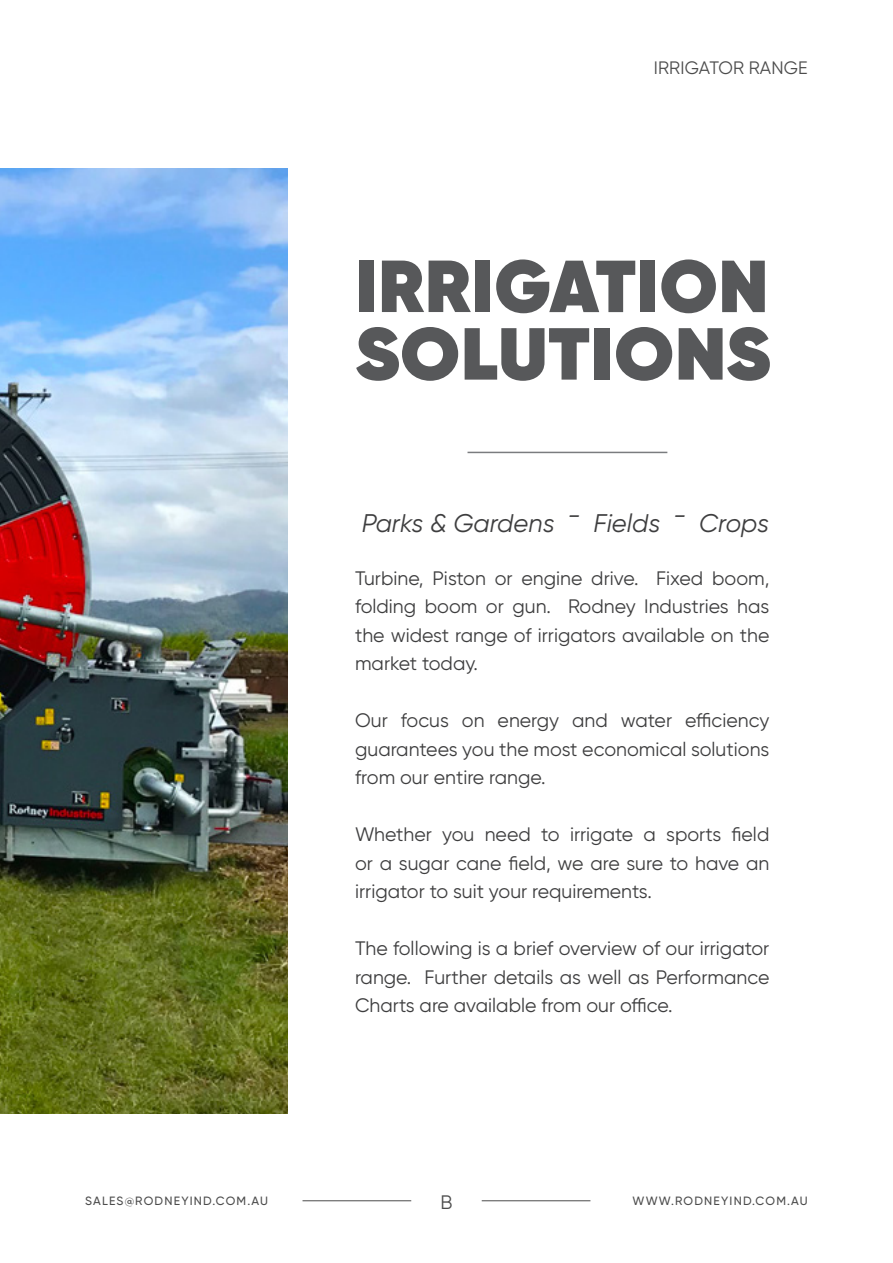
<style>
.page{position:relative;width:893px;height:1263px;background:#fff}
.page>*{position:absolute;margin:0;border:0;box-sizing:border-box;transform-origin:0 0}
.t1{font:800 73.5px/67.5px "Gilroy";letter-spacing:.01em;color:#57585a}
.t2{font:italic 25.5px "Gilroy";color:#3e3e3f}
.Range_details_Century_Gothic{font:19.5px/28.5px "Gilroy";color:#3e3e3f;text-align:justify}
.t3{font:19.5px "Gilroy";color:#4c4c4c}
.t4{font:18px "Gilroy";letter-spacing:.01em;color:#4c4c4c}
.t5{font:500 12px "Gilroy";letter-spacing:.1em;color:#4c4c4c}
</style>
<div class="page">
<hr style="left:482px;top:1200px;width:108px;height:1px;background:#4c4c4c">
<hr style="left:302px;top:1200px;width:109px;height:1px;background:#4c4c4c">
<hr style="left:467px;top:452px;width:200px;height:1px;background:#7a7c7f">
<img style="left:0;top:169px;width:287px;height:944px">
<p class="t4" style="left:654px;top:57px;width:156px">IRRIGATOR RANGE</p>
<p class="t1" style="left:355px;top:252px;width:417px">IRRIGATION<br>SOLUTIONS</p>
<p class="t2" style="left:362px;top:507px;width:409px">Parks &amp; Gardens - Fields - Crops</p>
<p class="Range_details_Century_Gothic" style="left:355px;top:563px;width:416px">Turbine, Piston or engine drive. Fixed boom, folding boom or gun. Rodney Industries has the widest range of irrigators available on the market today.</p>
<p class="Range_details_Century_Gothic" style="left:355px;top:706px;width:416px">Our focus on energy and water efficiency guarantees you the most economical solutions from our entire range.</p>
<p class="Range_details_Century_Gothic" style="left:355px;top:820px;width:416px">Whether you need to irrigate a sports field or a sugar cane field, we are sure to have an irrigator to suit your requirements.</p>
<p class="Range_details_Century_Gothic" style="left:355px;top:934px;width:416px">The following is a brief overview of our irrigator range. Further details as well as Performance Charts are available from our office.</p>
<p class="t5" style="left:85px;top:1194px;width:184px">SALES@RODNEYIND.COM.AU</p>
<p class="t3" style="left:440px;top:1190px;width:14px">b</p>
<p class="t5" style="left:632px;top:1194px;width:177px">WWW.RODNEYIND.COM.AU</p>
</div>
